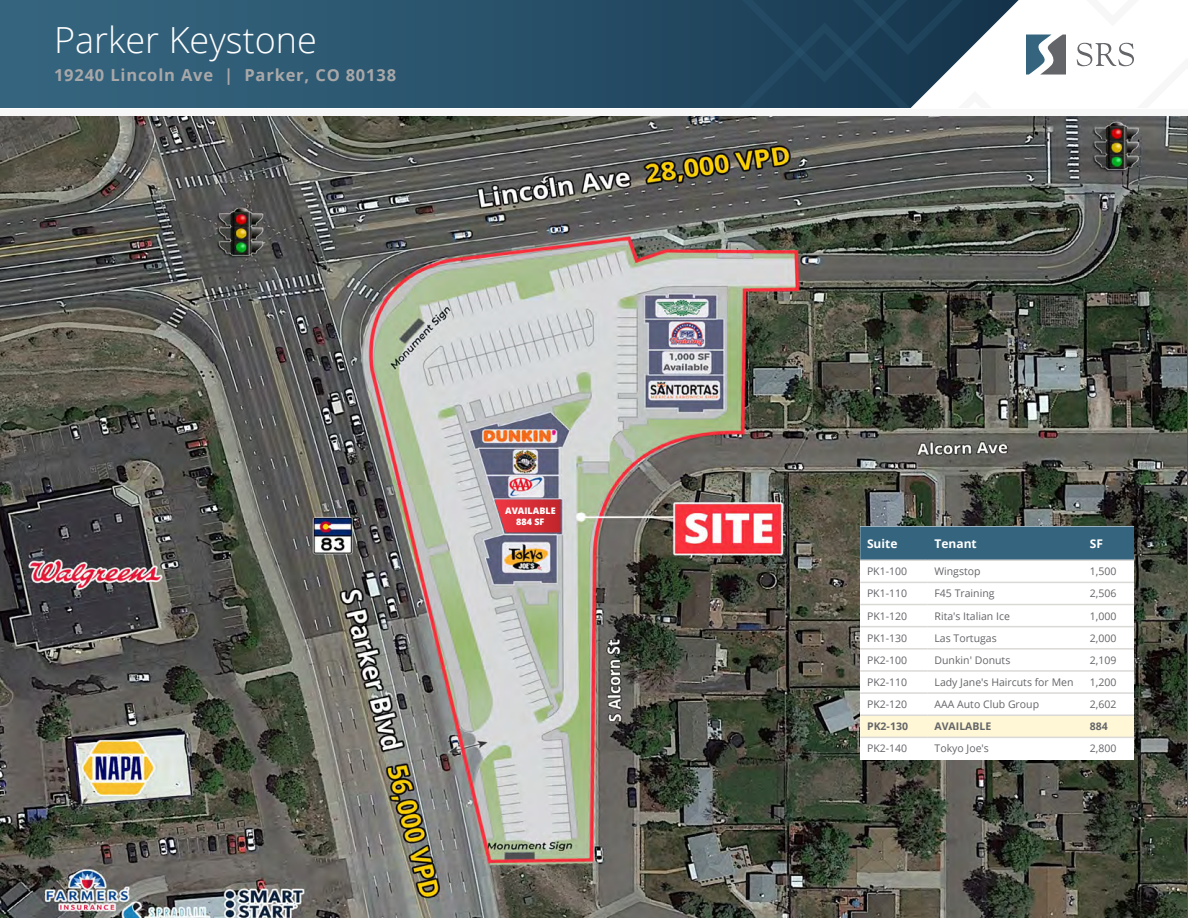
<style>
.page{position:relative;width:1188px;height:918px;background:#fff}
.page>*{position:absolute;margin:0;border:0;box-sizing:border-box;transform-origin:0 0}
.t1{font:300 36px "Open Sans";color:#fff}
.t2{font:700 16.5px "Open Sans";letter-spacing:.05em;color:#a9a8a9}
.t3{font:700 12px "Open Sans";color:#fff}
.t4{font:10.5px "Open Sans";color:#646569}
.t5{font:700 10.5px "Open Sans";color:#646569}
.t6{font:800 9px/10.8px "Open Sans";color:#fff;text-align:center}
</style>
<div class="page">
<svg style="left:0;top:0;width:681px;height:108px"></svg>
<div style="left:0;top:109px;width:1188px;height:7px;background:#f8f7f7"></div>
<svg style="left:711px;top:0;width:423px;height:108px"></svg>
<img style="left:0;top:116px;width:1187px;height:802px">
<div style="left:860px;top:526px;width:274px;height:34px;background:#35647e"></div>
<svg style="left:860px;top:561px;width:274px;height:199px"></svg>
<div style="left:860px;top:716px;width:274px;height:21px;background:#fff7d6"></div>
<hr style="left:860px;top:560px;width:68px;height:1px;background:#dbd9d6">
<hr style="left:928px;top:560px;width:155px;height:1px;background:#dbd9d6">
<hr style="left:1083px;top:560px;width:51px;height:1px;background:#dbd9d6">
<hr style="left:860px;top:582px;width:68px;height:1px;background:#dbd9d6">
<hr style="left:928px;top:582px;width:155px;height:1px;background:#dbd9d6">
<hr style="left:1083px;top:582px;width:51px;height:1px;background:#dbd9d6">
<hr style="left:860px;top:604px;width:68px;height:1px;background:#dbd9d6">
<hr style="left:928px;top:604px;width:155px;height:1px;background:#dbd9d6">
<hr style="left:1083px;top:604px;width:51px;height:1px;background:#dbd9d6">
<hr style="left:860px;top:626px;width:68px;height:1px;background:#dbd9d6">
<hr style="left:928px;top:626px;width:155px;height:1px;background:#dbd9d6">
<hr style="left:1083px;top:626px;width:51px;height:1px;background:#dbd9d6">
<hr style="left:860px;top:648px;width:68px;height:2px;background:#dbd9d6">
<hr style="left:928px;top:648px;width:155px;height:2px;background:#dbd9d6">
<hr style="left:1083px;top:648px;width:51px;height:2px;background:#dbd9d6">
<hr style="left:860px;top:670px;width:68px;height:2px;background:#dbd9d6">
<hr style="left:928px;top:670px;width:155px;height:2px;background:#dbd9d6">
<hr style="left:1083px;top:670px;width:51px;height:2px;background:#dbd9d6">
<hr style="left:860px;top:692px;width:68px;height:2px;background:#dbd9d6">
<hr style="left:928px;top:692px;width:155px;height:2px;background:#dbd9d6">
<hr style="left:1083px;top:692px;width:51px;height:2px;background:#dbd9d6">
<hr style="left:860px;top:714px;width:68px;height:2px;background:#dbd9d6">
<hr style="left:928px;top:714px;width:155px;height:2px;background:#dbd9d6">
<hr style="left:1083px;top:714px;width:51px;height:2px;background:#dbd9d6">
<hr style="left:860px;top:737px;width:68px;height:1px;background:#dbd9d6">
<hr style="left:928px;top:737px;width:155px;height:1px;background:#dbd9d6">
<hr style="left:1083px;top:737px;width:51px;height:1px;background:#dbd9d6">
<svg style="left:495px;top:500px;width:66px;height:32px"></svg>
<h1 class="t1" style="left:54px;top:15px;width:264px">Parker Keystone</h1>
<h2 class="t2" style="left:54px;top:63px;width:344px">19240 Lincoln Ave | Parker, CO 80138</h2>
<p class="t6" style="left:505px;top:505px;width:52px">AVAILABLE<br>884 SF</p>
<p class="t3" style="left:867px;top:535px;width:32px">Suite</p>
<p class="t3" style="left:934px;top:535px;width:44px">Tenant</p>
<p class="t3" style="left:1090px;top:535px;width:15px">SF</p>
<p class="t4" style="left:867px;top:564px;width:42px">PK1-100</p>
<p class="t4" style="left:935px;top:564px;width:48px">Wingstop</p>
<p class="t4" style="left:1090px;top:564px;width:28px">1,500</p>
<p class="t4" style="left:867px;top:586px;width:42px">PK1-110</p>
<p class="t4" style="left:935px;top:586px;width:62px">F45 Training</p>
<p class="t4" style="left:1090px;top:586px;width:28px">2,506</p>
<p class="t4" style="left:867px;top:609px;width:42px">PK1-120</p>
<p class="t4" style="left:935px;top:609px;width:77px">Rita's Italian Ice</p>
<p class="t4" style="left:1090px;top:609px;width:28px">1,000</p>
<p class="t4" style="left:867px;top:631px;width:42px">PK1-130</p>
<p class="t4" style="left:935px;top:631px;width:64px">Las Tortugas</p>
<p class="t4" style="left:1090px;top:631px;width:28px">2,000</p>
<p class="t4" style="left:867px;top:653px;width:42px">PK2-100</p>
<p class="t4" style="left:935px;top:653px;width:77px">Dunkin' Donuts</p>
<p class="t4" style="left:1090px;top:653px;width:28px">2,109</p>
<p class="t4" style="left:867px;top:675px;width:42px">PK2-110</p>
<p class="t4" style="left:935px;top:675px;width:140px">Lady Jane's Haircuts for Men</p>
<p class="t4" style="left:1090px;top:675px;width:28px">1,200</p>
<p class="t4" style="left:867px;top:697px;width:42px">PK2-120</p>
<p class="t4" style="left:935px;top:697px;width:106px">AAA Auto Club Group</p>
<p class="t4" style="left:1090px;top:697px;width:28px">2,602</p>
<p class="t5" style="left:867px;top:719px;width:42px">PK2-130</p>
<p class="t5" style="left:935px;top:719px;width:58px">AVAILABLE</p>
<p class="t5" style="left:1090px;top:719px;width:19px">884</p>
<p class="t4" style="left:867px;top:741px;width:42px">PK2-140</p>
<p class="t4" style="left:935px;top:741px;width:56px">Tokyo Joe's</p>
<p class="t4" style="left:1090px;top:741px;width:28px">2,800</p>
</div>
